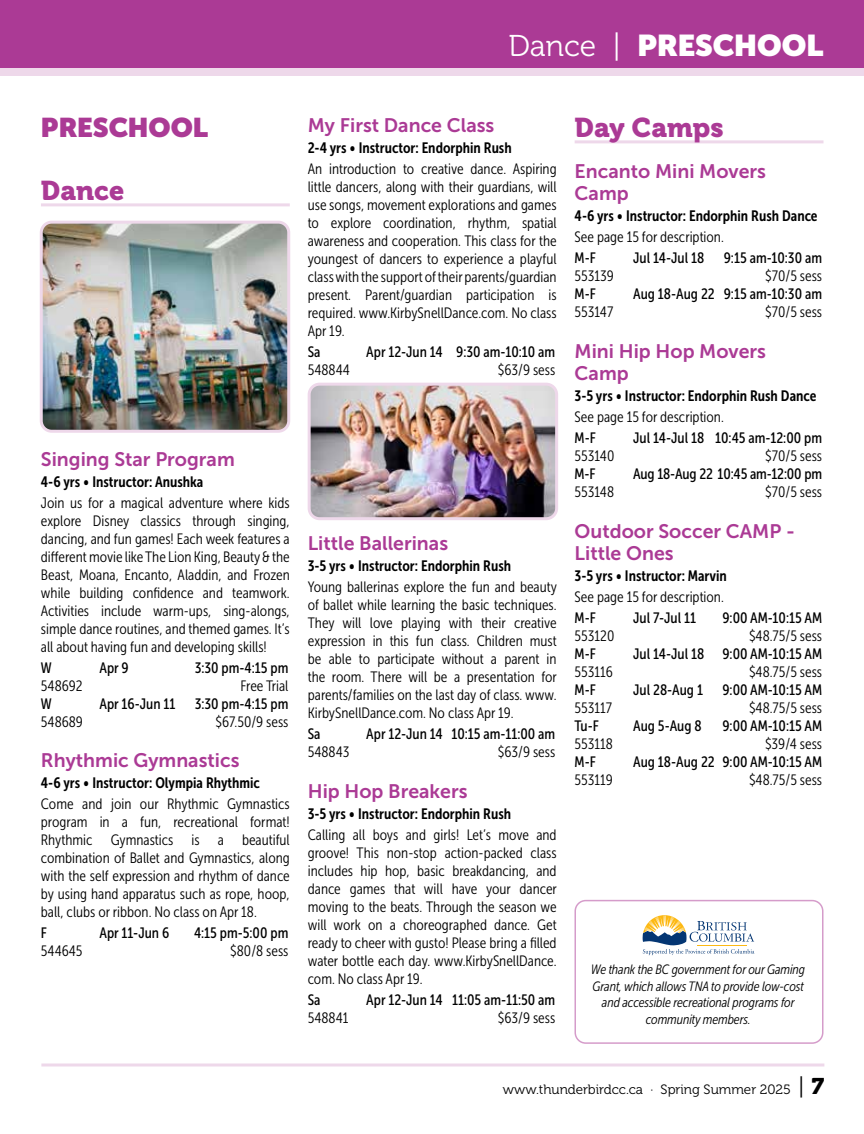
<style>
.page{position:relative;width:864px;height:1134px;background:#fff}
.page>*{position:absolute;margin:0;border:0;box-sizing:border-box;transform-origin:0 0}
.t1{font:900 30px "Museo Sans Display";color:#fff}
.t2{font:27px "Museo 900";color:#ab3a95}
.t3{font:900 27px "Museo Sans Display";color:#ab3a95}
.t4{font:19.5px/22.5px "Museo Sans 700";color:#ab3a95}
.t5{font:15px/18px "Museo Sans Cond 300";color:#000}
.t6{font:15px "Museo Sans Cond 500";color:#000}
.t7{font:15px "Museo Sans Cond 700";color:#000}
.t8{font:italic 13.5px/16.5px "Museo Sans Cond 300";letter-spacing:-.01em;color:#000;text-align:center}
.t9{font:13.5px "Museo 300";color:#000}
.s1{font-family:"Museo 300";font-weight:400}
.s2{font-size:22.5px}
.s3{font-family:"Museo 900";font-size:22.5px}
</style>
<div class="page">
<div style="left:0;top:68px;width:864px;height:8px;background:#eed8ea"></div>
<div style="left:0;top:0;width:864px;height:68px;background:#ab3a95"></div>
<hr style="left:41px;top:1064px;width:783px;height:2px;background:#eed8ea">
<hr style="left:41px;top:203px;width:249px;height:3px;background:#eed8ea">
<hr style="left:575px;top:140px;width:249px;height:3px;background:#eed8ea">
<div style="left:574px;top:900px;width:250px;height:144px;border:2px solid #d59cca;border-radius:10px"></div>
<svg style="left:643px;top:915px;width:111px;height:40px"></svg>
<img style="left:312px;top:387px;width:242px;height:129px">
<div style="left:308px;top:383px;width:250px;height:137px;border:3px solid #eed8ea;border-radius:10px"></div>
<img style="left:44px;top:225px;width:242px;height:204px">
<div style="left:40px;top:221px;width:250px;height:212px;border:3px solid #eed8ea;border-radius:10px"></div>
<h1 class="t1" style="left:508px;top:28px;width:317px"><span class="s1">Dance |</span> PRESCHOOL</h1>
<h2 class="t3" style="left:41px;top:112px;width:169px">PRESCHOOL</h2>
<h2 class="t2" style="left:41px;top:176px;width:85px">Dance</h2>
<h3 class="t4" style="left:41px;top:448px;width:195px">Singing Star Program</h3>
<p class="t7" style="left:41px;top:473px;width:164px">4-6 yrs • Instructor: Anushka</p>
<p class="t5" style="left:41px;top:494px;width:250px">Join us for a magical adventure where kids explore Disney classics through singing, dancing, and fun games! Each week features a different movie like The Lion King, Beauty &amp; the Beast, Moana, Encanto, Aladdin, and Frozen while building confidence and teamwork.<br>Activities include warm-ups, sing-alongs, simple dance routines, and themed games. It’s all about having fun and developing skills!</p>
<p class="t6" style="left:41px;top:660px;width:12px">W</p>
<p class="t6" style="left:99px;top:660px;width:31px">Apr 9</p>
<p class="t6" style="left:195px;top:660px;width:95px">3:30 pm-4:15 pm</p>
<p class="t5" style="left:41px;top:677px;width:43px">548692</p>
<p class="t5" style="left:241px;top:677px;width:49px">Free Trial</p>
<p class="t6" style="left:41px;top:696px;width:12px">W</p>
<p class="t6" style="left:99px;top:696px;width:78px">Apr 16-Jun 11</p>
<p class="t6" style="left:195px;top:696px;width:95px">3:30 pm-4:15 pm</p>
<p class="t5" style="left:41px;top:713px;width:44px">548689</p>
<p class="t5" style="left:216px;top:713px;width:74px">$67.50/9 sess</p>
<h3 class="t4" style="left:41px;top:749px;width:200px">Rhythmic Gymnastics</h3>
<p class="t7" style="left:41px;top:775px;width:221px">4-6 yrs • Instructor: Olympia Rhythmic</p>
<p class="t5" style="left:41px;top:795px;width:250px;text-align:justify">Come and join our Rhythmic Gymnastics program in a fun, recreational format!<br>Rhythmic Gymnastics is a beautiful combination of Ballet and Gymnastics, along with the self expression and rhythm of dance by using hand apparatus such as rope, hoop, ball, clubs or ribbon. No class on Apr 18.</p>
<p class="t6" style="left:41px;top:925px;width:8px">F</p>
<p class="t6" style="left:99px;top:925px;width:71px">Apr 11-Jun 6</p>
<p class="t6" style="left:194px;top:925px;width:96px">4:15 pm-5:00 pm</p>
<p class="t5" style="left:41px;top:942px;width:43px">544645</p>
<p class="t5" style="left:230px;top:942px;width:60px">$80/8 sess</p>
<h3 class="t4" style="left:308px;top:114px;width:188px">My First Dance Class</h3>
<p class="t7" style="left:308px;top:139px;width:205px">2-4 yrs • Instructor: Endorphin Rush</p>
<p class="t5" style="left:308px;top:160px;width:250px;text-align:justify">An introduction to creative dance. Aspiring little dancers, along with their guardians, will use songs, movement explorations and games to explore coordination, rhythm, spatial awareness and cooperation. This class for the youngest of dancers to experience a playful class with the support of their parents/guardian present. Parent/guardian participation is required. www.KirbySnellDance.com. No class Apr 19.</p>
<p class="t6" style="left:308px;top:343px;width:14px">Sa</p>
<p class="t6" style="left:366px;top:343px;width:191px">Apr 12-Jun 14 9:30 am-10:10 am</p>
<p class="t5" style="left:308px;top:361px;width:44px">548844</p>
<p class="t5" style="left:498px;top:361px;width:59px">$63/9 sess</p>
<h3 class="t4" style="left:308px;top:532px;width:142px">Little Ballerinas</h3>
<p class="t7" style="left:308px;top:558px;width:205px">3-5 yrs • Instructor: Endorphin Rush</p>
<p class="t5" style="left:308px;top:578px;width:251px">Young ballerinas explore the fun and beauty of ballet while learning the basic techniques.<br>They will love playing with their creative expression in this fun class. Children must be able to participate without a parent in the room. There will be a presentation for parents/families on the last day of class. www.<br>KirbySnellDance.com. No class Apr 19.</p>
<p class="t6" style="left:308px;top:726px;width:14px">Sa</p>
<p class="t6" style="left:366px;top:726px;width:190px">Apr 12-Jun 14 10:15 am-11:00 am</p>
<p class="t5" style="left:308px;top:743px;width:43px">548843</p>
<p class="t5" style="left:498px;top:743px;width:59px">$63/9 sess</p>
<h3 class="t4" style="left:308px;top:780px;width:161px">Hip Hop Breakers</h3>
<p class="t7" style="left:308px;top:805px;width:205px">3-5 yrs • Instructor: Endorphin Rush</p>
<p class="t5" style="left:308px;top:826px;width:251px">Calling all boys and girls! Let’s move and groove! This non-stop action-packed class includes hip hop, basic breakdancing, and dance games that will have your dancer moving to the beats. Through the season we will work on a choreographed dance. Get ready to cheer with gusto! Please bring a filled water bottle each day. www.KirbySnellDance. com. No class Apr 19.</p>
<p class="t6" style="left:308px;top:991px;width:14px">Sa</p>
<p class="t6" style="left:366px;top:991px;width:190px">Apr 12-Jun 14 11:05 am-11:50 am</p>
<p class="t5" style="left:308px;top:1009px;width:42px">548841</p>
<p class="t5" style="left:498px;top:1009px;width:59px">$63/9 sess</p>
<h2 class="t2" style="left:575px;top:113px;width:150px">Day Camps</h2>
<h3 class="t4" style="left:575px;top:160px;width:193px">Encanto Mini Movers<br>Camp</h3>
<p class="t7" style="left:575px;top:208px;width:244px">4-6 yrs • Instructor: Endorphin Rush Dance</p>
<p class="t5" style="left:575px;top:228px;width:149px">See page 15 for description.</p>
<p class="t6" style="left:575px;top:250px;width:23px">M-F</p>
<p class="t6" style="left:633px;top:250px;width:73px">Jul 14-Jul 18</p>
<p class="t6" style="left:724px;top:250px;width:100px">9:15 am-10:30 am</p>
<p class="t5" style="left:575px;top:267px;width:41px">553139</p>
<p class="t5" style="left:765px;top:267px;width:58px">$70/5 sess</p>
<p class="t6" style="left:575px;top:286px;width:23px">M-F</p>
<p class="t6" style="left:633px;top:286px;width:190px">Aug 18-Aug 22 9:15 am-10:30 am</p>
<p class="t5" style="left:575px;top:303px;width:40px">553147</p>
<p class="t5" style="left:765px;top:303px;width:58px">$70/5 sess</p>
<h3 class="t4" style="left:575px;top:340px;width:193px">Mini Hip Hop Movers<br>Camp</h3>
<p class="t7" style="left:575px;top:388px;width:243px">3-5 yrs • Instructor: Endorphin Rush Dance</p>
<p class="t5" style="left:575px;top:408px;width:149px">See page 15 for description.</p>
<p class="t6" style="left:575px;top:430px;width:23px">M-F</p>
<p class="t6" style="left:633px;top:430px;width:190px">Jul 14-Jul 18 10:45 am-12:00 pm</p>
<p class="t5" style="left:575px;top:447px;width:41px">553140</p>
<p class="t5" style="left:765px;top:447px;width:58px">$70/5 sess</p>
<p class="t6" style="left:575px;top:466px;width:22px">M-F</p>
<p class="t6" style="left:633px;top:466px;width:190px">Aug 18-Aug 22 10:45 am-12:00 pm</p>
<p class="t5" style="left:575px;top:483px;width:41px">553148</p>
<p class="t5" style="left:765px;top:483px;width:58px">$70/5 sess</p>
<h3 class="t4" style="left:575px;top:520px;width:222px">Outdoor Soccer CAMP -<br>Little Ones</h3>
<p class="t7" style="left:575px;top:568px;width:154px">3-5 yrs • Instructor: Marvin</p>
<p class="t5" style="left:575px;top:588px;width:149px">See page 15 for description.</p>
<p class="t6" style="left:575px;top:610px;width:23px">M-F</p>
<p class="t6" style="left:633px;top:610px;width:64px">Jul 7-Jul 11</p>
<p class="t6" style="left:722px;top:610px;width:101px">9:00 AM-10:15 AM</p>
<p class="t5" style="left:575px;top:627px;width:41px">553120</p>
<p class="t5" style="left:749px;top:627px;width:75px">$48.75/5 sess</p>
<p class="t6" style="left:575px;top:646px;width:23px">M-F</p>
<p class="t6" style="left:633px;top:646px;width:190px">Jul 14-Jul 18 9:00 AM-10:15 AM</p>
<p class="t5" style="left:575px;top:663px;width:40px">553116</p>
<p class="t5" style="left:749px;top:663px;width:75px">$48.75/5 sess</p>
<p class="t6" style="left:575px;top:682px;width:23px">M-F</p>
<p class="t6" style="left:633px;top:682px;width:71px">Jul 28-Aug 1</p>
<p class="t6" style="left:722px;top:682px;width:101px">9:00 AM-10:15 AM</p>
<p class="t5" style="left:575px;top:699px;width:39px">553117</p>
<p class="t5" style="left:749px;top:699px;width:75px">$48.75/5 sess</p>
<p class="t6" style="left:575px;top:718px;width:26px">Tu-F</p>
<p class="t6" style="left:633px;top:718px;width:70px">Aug 5-Aug 8</p>
<p class="t6" style="left:722px;top:718px;width:101px">9:00 AM-10:15 AM</p>
<p class="t5" style="left:575px;top:735px;width:40px">553118</p>
<p class="t5" style="left:765px;top:735px;width:59px">$39/4 sess</p>
<p class="t6" style="left:575px;top:754px;width:23px">M-F</p>
<p class="t6" style="left:633px;top:754px;width:190px">Aug 18-Aug 22 9:00 AM-10:15 AM</p>
<p class="t5" style="left:575px;top:771px;width:40px">553119</p>
<p class="t5" style="left:749px;top:771px;width:75px">$48.75/5 sess</p>
<p class="t8" style="left:591px;top:961px;width:215px">We thank the BC government for our Gaming Grant, which allows TNA to provide low-cost and accessible recreational programs for community members.</p>
<p class="t9" style="left:503px;top:1082px;width:323px">www.thunderbirdcc.ca · Spring Summer 2025 <span class="s2">|</span> <span class="s3">7</span></p>
</div>
